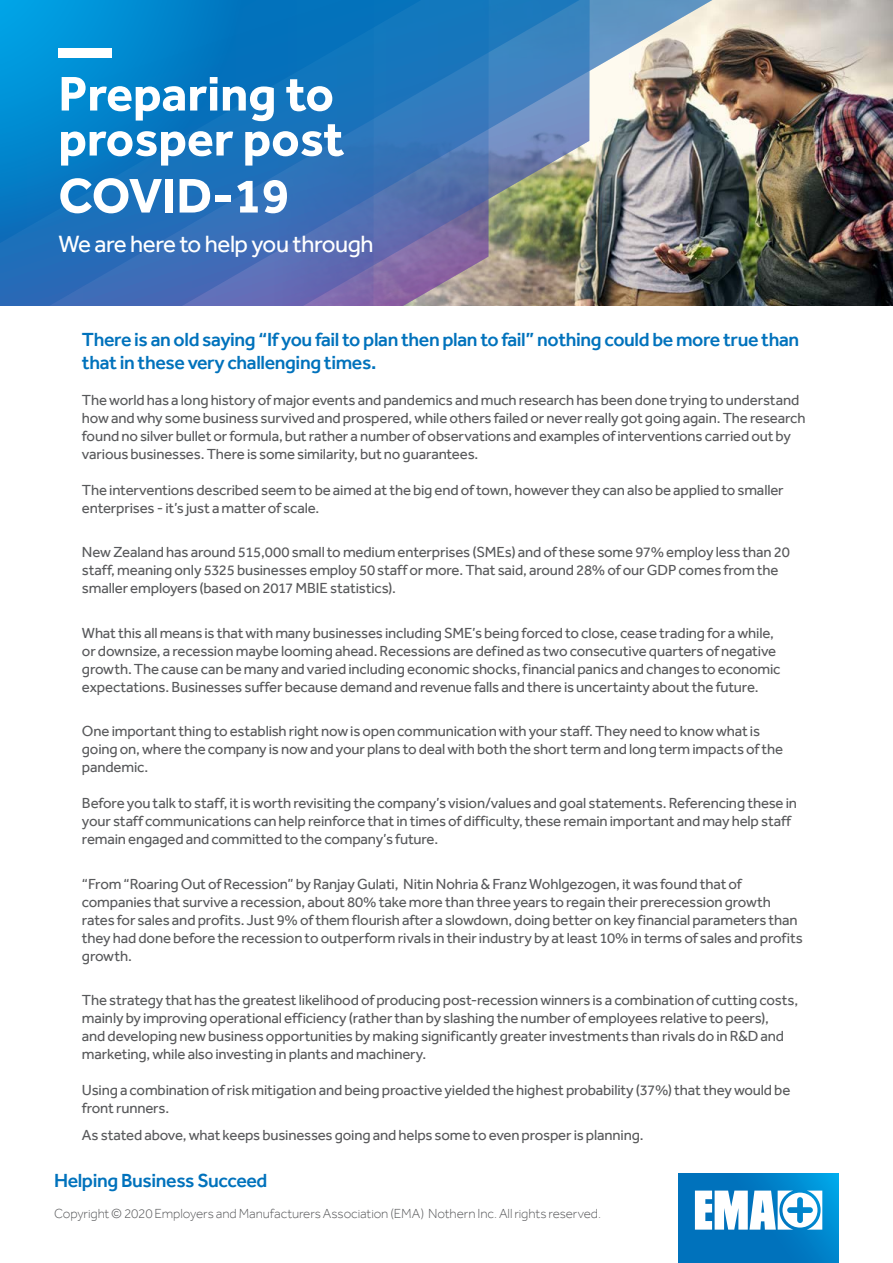
<style>
.page{position:relative;width:893px;height:1263px;background:#fff}
.page>*{position:absolute;margin:0;border:0;box-sizing:border-box;transform-origin:0 0}
.t1{font:700 50.25px/45px "Effra";color:#fff}
.t2{font:24.15px "Effra";letter-spacing:-.02em;color:#fff}
.t3{font:500 19.5px/22.5px "Effra";letter-spacing:-.02em;color:#0072bc}
.t4{font:15px/18px "Effra";letter-spacing:-.01em;color:#58595b}
.t5{font:300 13.5px "Effra";letter-spacing:-.005em;color:#58595b}
</style>
<div class="page">
<svg style="left:678px;top:1174px;width:161px;height:89px"></svg>
<img style="left:0;top:0;width:893px;height:306px">
<svg style="left:0;top:0;width:264px;height:256px;background:#0d7cc4"></svg>
<div style="left:58px;top:48px;width:54px;height:10px;background:#fff"></div>
<h1 class="t1" style="left:58px;top:71px;width:287px">Preparing to prosper post</h1>
<h1 class="t1" style="left:58px;top:173px;width:232px">COVID-19</h1>
<h2 class="t2" style="left:58px;top:229px;width:317px">We are here to help you through</h2>
<h3 class="t3" style="left:82px;top:328px;width:719px">There is an old saying “If you fail to plan then plan to fail” nothing could be more true than that in these very challenging times.</h3>
<p class="t4" style="left:82px;top:390px;width:725px">The world has a long history of major events and pandemics and much research has been done trying to understand how and why some business survived and prospered, while others failed or never really got going again. The research found no silver bullet or formula, but rather a number of observations and examples of interventions carried out by various businesses. There is some similarity, but no guarantees.</p>
<p class="t4" style="left:82px;top:480px;width:703px">The interventions described seem to be aimed at the big end of town, however they can also be applied to smaller enterprises - it’s just a matter of scale.</p>
<p class="t4" style="left:82px;top:543px;width:709px">New Zealand has around 515,000 small to medium enterprises (SMEs) and of these some 97% employ less than 20 staff, meaning only 5325 businesses employ 50 staff or more. That said, around 28% of our GDP comes from the smaller employers (based on 2017 MBIE statistics).</p>
<p class="t4" style="left:82px;top:623px;width:700px">What this all means is that with many businesses including SME’s being forced to close, cease trading for a while, or downsize, a recession maybe looming ahead. Recessions are defined as two consecutive quarters of negative growth. The cause can be many and varied including economic shocks, financial panics and changes to economic expectations. Businesses suffer because demand and revenue falls and there is uncertainty about the future.</p>
<p class="t4" style="left:82px;top:722px;width:703px">One important thing to establish right now is open communication with your staff. They need to know what is going on, where the company is now and your plans to deal with both the short term and long term impacts of the pandemic.</p>
<p class="t4" style="left:82px;top:794px;width:717px">Before you talk to staff, it is worth revisiting the company’s vision/values and goal statements. Referencing these in your staff communications can help reinforce that in times of difficulty, these remain important and may help staff remain engaged and committed to the company’s future.</p>
<p class="t4" style="left:82px;top:874px;width:722px">“From “Roaring Out of Recession” by Ranjay Gulati, Nitin Nohria &amp; Franz Wohlgezogen, it was found that of companies that survive a recession, about 80% take more than three years to regain their prerecession growth rates for sales and profits. Just 9% of them flourish after a slowdown, doing better on key financial parameters than they had done before the recession to outperform rivals in their industry by at least 10% in terms of sales and profits growth.</p>
<p class="t4" style="left:82px;top:991px;width:718px">The strategy that has the greatest likelihood of producing post-recession winners is a combination of cutting costs, mainly by improving operational efficiency (rather than by slashing the number of employees relative to peers),<br>and developing new business opportunities by making significantly greater investments than rivals do in R&amp;D and marketing, while also investing in plants and machinery.</p>
<p class="t4" style="left:82px;top:1081px;width:710px">Using a combination of risk mitigation and being proactive yielded the highest probability (37%) that they would be front runners.</p>
<p class="t4" style="left:82px;top:1125px;width:563px">As stated above, what keeps businesses going and helps some to even prosper is planning.</p>
<h3 class="t3" style="left:54px;top:1169px;width:215px">Helping Business Succeed</h3>
<p class="t5" style="left:54px;top:1205px;width:548px">Copyright © 2020 Employers and Manufacturers Association (EMA) Nothern Inc. All rights reserved.</p>
</div>
